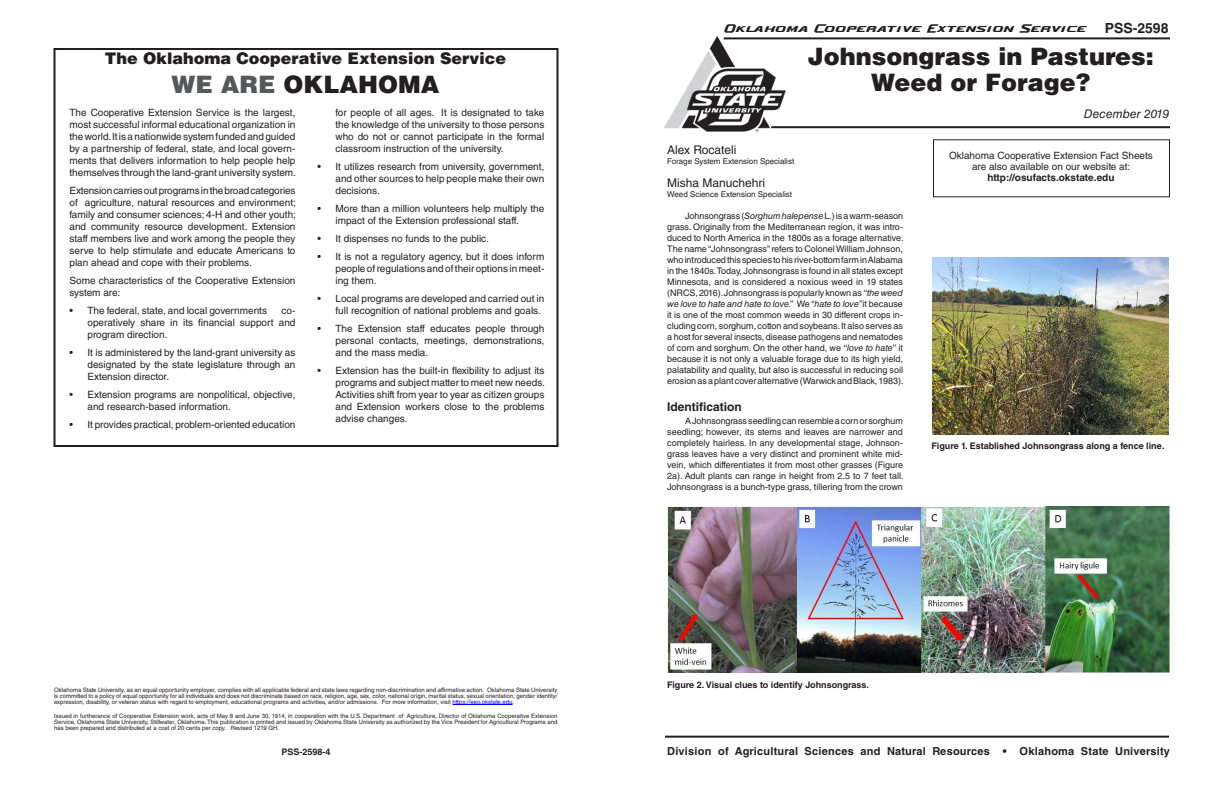
<style>
.page{position:relative;width:1224px;height:792px;background:#fff}
.page>*{position:absolute;margin:0;border:0;box-sizing:border-box;transform-origin:0 0}
.Headline{font:900 24px/26px "Helvetica LT Std";color:#231f20;text-align:center}
.t1{font:900 16px "Helvetica LT Std";color:#231f20}
.t2{font:700 14px "Helvetica LT Std";color:#231f20}
.Names{font:12px "Helvetica LT Std";color:#231f20}
.Subhead_1{font:700 12px "Helvetica LT Std";color:#231f20}
.Subhead_1-2{font:italic 12px "Helvetica LT Std";color:#231f20}
.t3{font:700 11px "Helvetica LT Std";letter-spacing:.02em;color:#231f20}
.t4{font:11px "Ok State U";color:#231f20}
.Body_Text{font:10px/12px "Helvetica LT Std";color:#231f20;text-align:justify}
.Body_Text-2{font:700 10px "Helvetica LT Std";color:#231f20}
.Body_Text-3{font:9px/11px "Helvetica LT Std";letter-spacing:-.005em;color:#231f20;text-align:justify}
.Body_Text-4{font:700 9px "Helvetica LT Std";color:#231f20}
.Titles{font:8px "Helvetica LT Std";color:#231f20}
.t5{font:6px/6px "Helvetica LT Std";color:#231f20;text-align:justify}
.s1{color:#57585a}
.s2{color:#00f}
.s3{font-style:italic}
</style>
<div class="page">
<img style="left:664px;top:36px;width:123px;height:96px">
<hr style="left:665px;top:736px;width:504px;height:2px;background:#231f20">
<hr style="left:771px;top:126px;width:399px;height:2px;background:#231f20">
<hr style="left:724px;top:37px;width:446px;height:2px;background:#231f20">
<div style="left:54px;top:48px;width:504px;height:399px;border:2px solid #231f20"></div>
<img style="left:933px;top:258px;width:235px;height:177px">
<img style="left:667px;top:506px;width:503px;height:167px">
<hr style="left:453px;top:704px;width:60px;height:1px;background:#00f">
<p class="t1" style="left:105px;top:48px;width:403px">The Oklahoma Cooperative Extension Service</p>
<p class="Headline" style="left:172px;top:71px;width:269px"><span class="s1">WE ARE</span> OKLAHOMA</p>
<p class="Body_Text" style="left:336px;top:107px;width:210px">for people of all ages. It is designated to take the knowledge of the university to those persons who do not or cannot participate in the formal classroom instruction of the university.</p>
<p class="Body_Text" style="left:336px;top:161px;width:210px;text-indent:-18px">• It utilizes research from university, government, and other sources to help people make their own decisions.</p>
<p class="Body_Text" style="left:336px;top:203px;width:210px;text-indent:-18px">• More than a million volunteers help multiply the impact of the Extension professional staff.</p>
<p class="Body_Text" style="left:318px;top:233px;width:173px">• It dispenses no funds to the public.</p>
<p class="Body_Text" style="left:336px;top:251px;width:210px;text-indent:-18px">• It is not a regulatory agency, but it does inform people of regulations and of their options in meet&shy;ing them.</p>
<p class="Body_Text" style="left:336px;top:293px;width:210px;text-indent:-18px">• Local programs are developed and carried out in full recognition of national problems and goals.</p>
<p class="Body_Text" style="left:336px;top:323px;width:210px;text-indent:-18px">• The Extension staff educates people through personal contacts, meetings, demonstrations, and the mass media.</p>
<p class="Body_Text" style="left:336px;top:365px;width:211px;text-indent:-18px">• Extension has the built-in flexibility to adjust its programs and subject matter to meet new needs.<br>Activities shift from year to year as citizen groups and Extension workers close to the problems advise changes.</p>
<p class="Body_Text" style="left:70px;top:107px;width:228px">The Cooperative Extension Service is the largest, most successful informal educational organization in the world. It is a nationwide system funded and guided by a partnership of federal, state, and local govern&shy;ments that delivers information to help people help themselves through the land-grant university system.</p>
<p class="Body_Text" style="left:70px;top:185px;width:228px">Extension carries out programs in the broad categories of agriculture, natural resources and environment; family and consumer sciences; 4-H and other youth; and community resource development. Extension staff members live and work among the people they serve to help stimulate and educate Americans to plan ahead and cope with their problems.</p>
<p class="Body_Text" style="left:70px;top:275px;width:227px">Some characteristics of the Cooperative Extension system are:</p>
<p class="Body_Text" style="left:70px;top:305px;width:199px">• The federal, state, and local governments</p>
<p class="Body_Text" style="left:88px;top:305px;width:210px;text-indent:194px">co&shy;operatively share in its financial support and program direction.</p>
<p class="Body_Text" style="left:88px;top:347px;width:210px;text-indent:-18px">• It is administered by the land-grant university as designated by the state legislature through an Extension director.</p>
<p class="Body_Text" style="left:88px;top:389px;width:209px;text-indent:-18px">• Extension programs are nonpolitical, objective, and research-based information.</p>
<p class="Body_Text" style="left:70px;top:419px;width:228px">• It provides practical, problem-oriented education</p>
<p class="t5" style="left:54px;top:687px;width:505px">Oklahoma State University, as an equal opportunity employer, complies with all applicable federal and state laws regarding non-discrimination and affirmative action. Oklahoma State University is committed to a policy of equal opportunity for all individuals and does not discriminate based on race, religion, age, sex, color, national origin, marital status, sexual orientation, gender identity/ expression, disability, or veteran status with regard to employment, educational programs and activities, and/or admissions. For more information, visit <span class="s2">https://eeo.okstate.edu</span>.</p>
<p class="t5" style="left:54px;top:713px;width:505px">Issued in furtherance of Cooperative Extension work, acts of May 8 and June 30, 1914, in cooperation with the U.S. Department of Agriculture, Director of Oklahoma Cooperative Extension Service, Oklahoma State University, Stillwater, Oklahoma. This publication is printed and issued by Oklahoma State University as authorized by the Vice President for Agricultural Programs and has been prepared and distributed at a cost of 20 cents per copy. Revised 1219 GH.</p>
<p class="Body_Text-4" style="left:281px;top:746px;width:51px">PSS-2598-4</p>
<p class="t4" style="left:724px;top:23px;width:364px">Oklahoma Cooperative Extension Service</p>
<p class="t2" style="left:1105px;top:19px;width:65px">PSS-2598</p>
<p class="Headline" style="left:808px;top:43px;width:348px">Johnsongrass in Pastures:<br>Weed or Forage?</p>
<p class="Names" style="left:667px;top:143px;width:71px">Alex Rocateli</p>
<p class="Titles" style="left:667px;top:156px;width:129px">Forage System Extension Specialist</p>
<p class="Names" style="left:667px;top:176px;width:100px">Misha Manuchehri</p>
<p class="Titles" style="left:667px;top:189px;width:126px">Weed Science Extension Specialist</p>
<p class="Body_Text-3" style="left:667px;top:210px;width:238px;text-indent:18px">Johnsongrass (<span class="s3">Sorghum halepense</span> L.) is a warm-season grass. Originally from the Mediterranean region, it was intro&shy;duced to North America in the 1800s as a forage alternative.<br>The name “Johnsongrass” refers to Colonel William Johnson, who introduced this species to his river-bottom farm in Alabama in the 1840s. Today, Johnsongrass is found in all states except Minnesota, and is considered a noxious weed in 19 states (NRCS, 2016). Johnsongrass is popularly known as <span class="s3">“the weed we love to hate and hate to love.”</span> We “<span class="s3">hate to love”</span>it because it is one of the most common weeds in 30 different crops in&shy;cluding corn, sorghum, cotton and soybeans. It also serves as a host for several insects, disease pathogens and nematodes of corn and sorghum. On the other hand, we <span class="s3">“love to hate”</span> it because it is not only a valuable forage due to its high yield, palatability and quality, but also is successful in reducing soil erosion as a plant cover alternative (Warwick and Black, 1983).</p>
<p class="Subhead_1" style="left:667px;top:399px;width:76px">Identification</p>
<p class="Body_Text-3" style="left:667px;top:416px;width:238px;text-indent:18px">A Johnsongrass seedling can resemble a corn or sorghum seedling; however, its stems and leaves are narrower and completely hairless. In any developmental stage, Johnson&shy;grass leaves have a very distinct and prominent white mid&shy;vein, which differentiates it from most other grasses (Figure 2a). Adult plants can range in height from 2.5 to 7 feet tall.<br>Johnsongrass is a bunch-type grass, tillering from the crown</p>
<p class="Subhead_1-2" style="left:1084px;top:107px;width:87px">December 2019</p>
<p class="Body_Text" style="left:949px;top:150px;width:205px">Oklahoma Cooperative Extension Fact Sheets</p>
<p class="Body_Text" style="left:972px;top:161px;width:160px">are also available on our website at:</p>
<p class="Body_Text-2" style="left:988px;top:172px;width:128px">http://osufacts.okstate.edu</p>
<p class="Body_Text-4" style="left:932px;top:441px;width:234px">Figure 1. Established Johnsongrass along a fence line.</p>
<p class="Body_Text-4" style="left:667px;top:679px;width:203px">Figure 2. Visual clues to identify Johnsongrass.</p>
<p class="t3" style="left:667px;top:744px;width:504px">Division of Agricultural Sciences and Natural Resources • Oklahoma State University</p>
</div>
